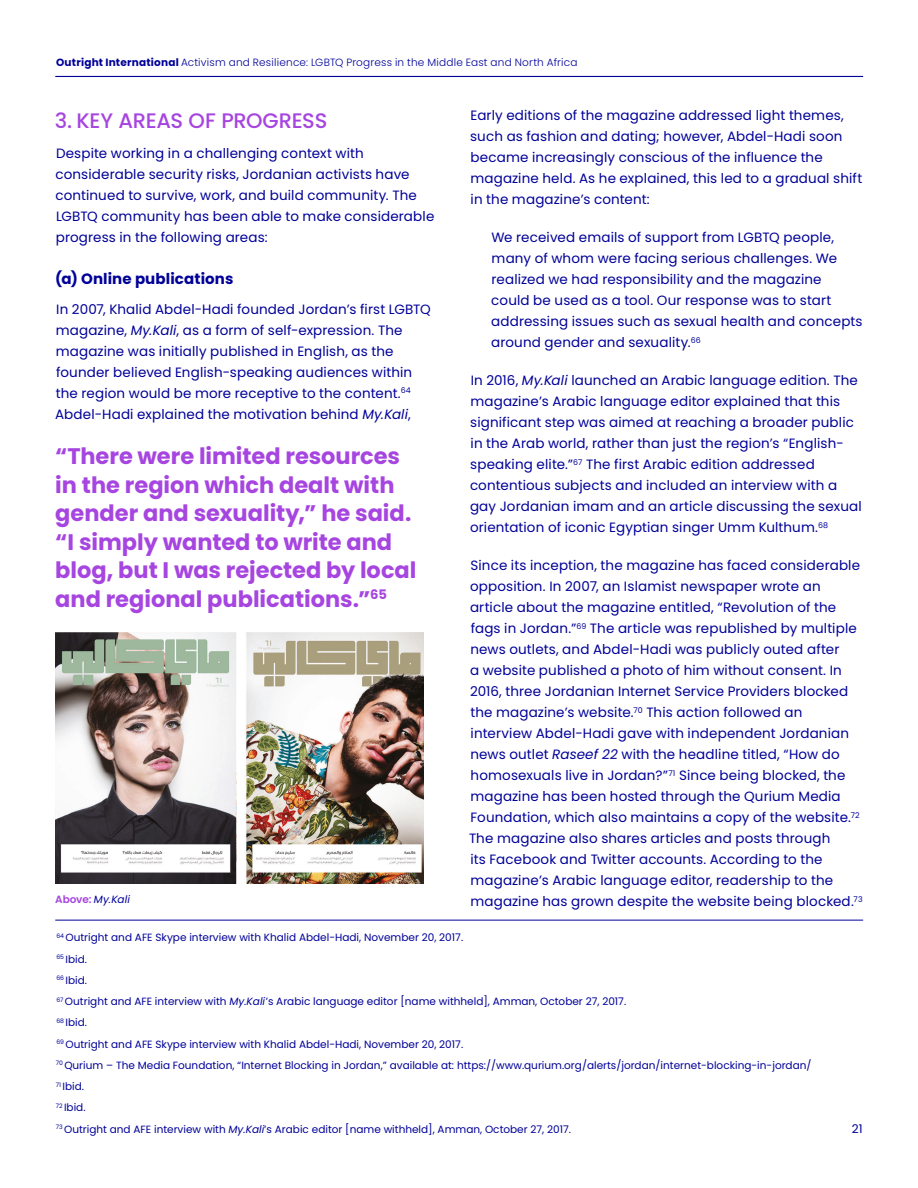
<style>
.page{position:relative;width:918px;height:1188px;background:#fff}
.page>*{position:absolute;margin:0;border:0;box-sizing:border-box;transform-origin:0 0}
.Quotation_1{font:700 22.5px/28.5px "Poppins";color:#a645e0}
.Heading_3{font:500 21px "Poppins";letter-spacing:-.015em;color:#a645e0}
.Heading_2{font:700 15px "Poppins";letter-spacing:.01em;color:#009}
.Hyperlink{font:13.5px/21px "Poppins";letter-spacing:.01em;color:#009}
.t1{font:12px "Poppins";color:#009}
.Footnote{font:10.5px "Poppins";color:#009}
.t2{font:300 10.5px "Poppins";letter-spacing:.02em;color:#009}
.Body_text_1{font:italic 10.5px "Poppins";letter-spacing:.02em;color:#009}
.Hyperlink-2{font:7.8px "Poppins";color:#009}
.s1{font-weight:700}
.s2{font-style:italic}
.s3{font-weight:600;font-style:normal;color:#a645e0}
</style>
<div class="page">
<hr style="left:55px;top:76px;width:808px;height:1px;background:#009">
<hr style="left:55px;top:920px;width:808px;height:1px;background:#009">
<img style="left:55px;top:632px;width:369px;height:251px">
<p class="t2" style="left:56px;top:57px;width:523px"><span class="s1">Outright International</span> Activism and Resilience: LGBTQ Progress in the Middle East and North Africa</p>
<p class="Hyperlink" style="left:470px;top:105px;width:394px">Early editions of the magazine addressed light themes, such as fashion and dating; however, Abdel-Hadi soon became increasingly conscious of the influence the magazine held. As he explained, this led to a gradual shift in the magazine’s content:</p>
<p class="Hyperlink" style="left:491px;top:227px;width:373px">We received emails of support from LGBTQ people, many of whom were facing serious challenges. We realized we had responsibility and the magazine could be used as a tool. Our response was to start addressing issues such as sexual health and concepts around gender and sexuality.<sup>66</sup></p>
<p class="Hyperlink" style="left:470px;top:370px;width:393px">In 2016, <span class="s2">My.Kali</span> launched an Arabic language edition. The magazine’s Arabic language editor explained that this significant step was aimed at reaching a broader public in the Arab world, rather than just the region’s “English&shy;speaking elite.”<sup>67</sup> The first Arabic edition addressed contentious subjects and included an interview with a gay Jordanian imam and an article discussing the sexual orientation of iconic Egyptian singer Umm Kulthum.<sup>68</sup></p>
<p class="Hyperlink" style="left:469px;top:555px;width:393px">Since its inception, the magazine has faced considerable opposition. In 2007, an Islamist newspaper wrote an article about the magazine entitled, “Revolution of the fags in Jordan.”<sup>69</sup> The article was republished by multiple news outlets, and Abdel-Hadi was publicly outed after<br>a website published a photo of him without consent. In 2016, three Jordanian Internet Service Providers blocked the magazine’s website.<sup>70</sup> This action followed an interview Abdel-Hadi gave with independent Jordanian news outlet <span class="s2">Raseef 22</span> with the headline titled, “How do homosexuals live in Jordan?”<sup>71</sup> Since being blocked, the magazine has been hosted through the Qurium Media Foundation, which also maintains a copy of the website.<sup>72<br></sup>The magazine also shares articles and posts through<br>its Facebook and Twitter accounts. According to the magazine’s Arabic language editor, readership to the magazine has grown despite the website being blocked.</p>
<p class="Heading_3" style="left:55px;top:109px;width:274px">3. KEY AREAS OF PROGRESS</p>
<p class="Hyperlink" style="left:55px;top:143px;width:380px">Despite working in a challenging context with considerable security risks, Jordanian activists have continued to survive, work, and build community. The LGBTQ community has been able to make considerable progress in the following areas:</p>
<p class="Heading_2" style="left:55px;top:270px;width:180px">(a) Online publications</p>
<p class="Hyperlink" style="left:55px;top:298px;width:377px">In 2007, Khalid Abdel-Hadi founded Jordan’s first LGBTQ magazine, <span class="s2">My.Kali</span>, as a form of self-expression. The magazine was initially published in English, as the founder believed English-speaking audiences within the region would be more receptive to the content.<sup>64<br></sup>Abdel-Hadi explained the motivation behind <span class="s2">My.Kali</span>,</p>
<p class="Quotation_1" style="left:55px;top:442px;width:363px">“There were limited resources in the region which dealt with gender and sexuality,” he said. “I simply wanted to write and blog, but I was rejected by local and regional publications.”<sup>65</sup></p>
<p class="Body_text_1" style="left:55px;top:893px;width:76px"><span class="s3">Above:</span> My.Kali</p>
<p class="Hyperlink-2" style="left:854px;top:895px;width:10px">73</p>
<p class="Footnote" style="left:56px;top:932px;width:408px"><sup>64</sup> Outright and AFE Skype interview with Khalid Abdel-Hadi, November 20, 2017.</p>
<p class="Footnote" style="left:56px;top:953px;width:32px"><sup>65</sup> Ibid.</p>
<p class="Footnote" style="left:56px;top:974px;width:32px"><sup>66</sup> Ibid.</p>
<p class="Footnote" style="left:56px;top:995px;width:571px"><sup>67</sup> Outright and AFE interview with <span class="s2">My.Kali</span>’s Arabic language editor [name withheld], Amman, October 27, 2017.</p>
<p class="Footnote" style="left:56px;top:1017px;width:32px"><sup>68</sup> Ibid.</p>
<p class="Footnote" style="left:56px;top:1038px;width:408px"><sup>69</sup> Outright and AFE Skype interview with Khalid Abdel-Hadi, November 20, 2017.</p>
<p class="Footnote" style="left:56px;top:1059px;width:757px"><sup>70</sup> Qurium – The Media Foundation, “Internet Blocking in Jordan,” available at: https://www.qurium.org/alerts/jordan/internet-blocking-in-jordan/</p>
<p class="Footnote" style="left:56px;top:1080px;width:30px"><sup>71</sup> Ibid.</p>
<p class="Footnote" style="left:56px;top:1102px;width:31px"><sup>72</sup> Ibid.</p>
<p class="Footnote" style="left:56px;top:1123px;width:517px"><sup>73</sup> Outright and AFE interview with <span class="s2">My.Kali</span>’s Arabic editor [name withheld], Amman, October 27, 2017.</p>
<p class="t1" style="left:852px;top:1122px;width:12px">21</p>
</div>
